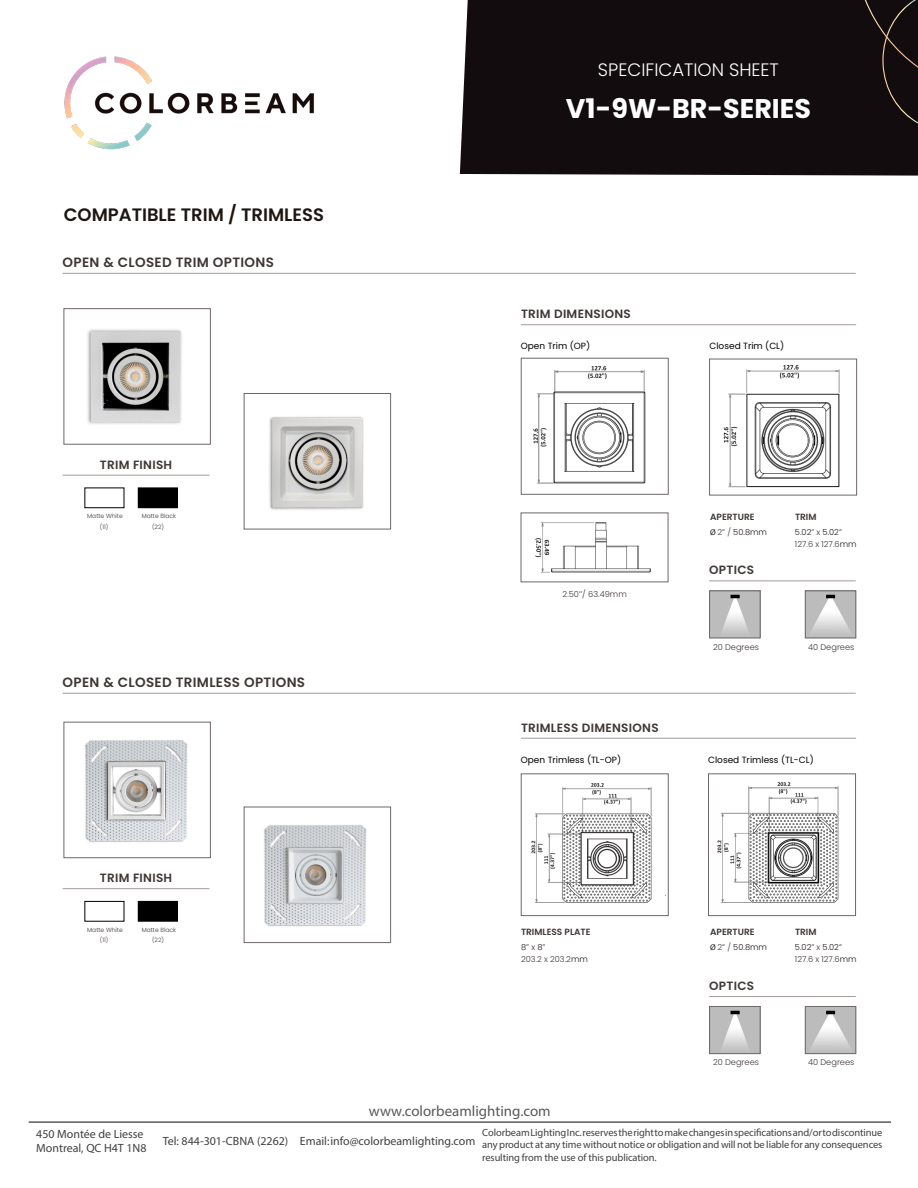
<style>
.page{position:relative;width:918px;height:1188px;background:#fff}
.page>*{position:absolute;margin:0;border:0;box-sizing:border-box;transform-origin:0 0}
.t1{font:700 27px "Poppins";color:#fff}
.t2{font:600 18px "Poppins";color:#1d1714}
.t3{font:300 18px "Poppins";color:#fff}
.t4{font:15px "Myriad Pro";color:#58595b}
.t5{font:600 13.5px "Poppins";letter-spacing:.025em;color:#3e3735}
.t6{font:12px/14.4px "Myriad Pro";color:#414042}
.t7{font:600 12px "Poppins";letter-spacing:.025em;color:#3e3735}
.t8{font:10.5px/12.6px "Myriad Pro";letter-spacing:-.01em;color:#414042;text-align:justify}
.t9{font:9px "Poppins";color:#000}
.t10{font:600 9px "Poppins";color:#3e3735}
.t11{font:300 8.25px/12px "Poppins";color:#3e3735}
.t12{font:300 8.25px "Poppins";color:#1d1714}
.t13{font:300 6px/10.5px "Poppins";color:#3e3735;text-align:center}
.s1{font-family:"Myriad Pro";font-weight:400}
.s2{color:#3e3735}
.s3{color:#1d1714}
</style>
<div class="page">
<div style="left:460px;top:0;width:458px;height:176px;background:#120c0e"></div>
<svg style="left:865px;top:0;width:53px;height:124px"></svg>
<hr style="left:29px;top:1121px;width:862px;height:2px;background:#58595b">
<img style="left:64px;top:56px;width:250px;height:94px">
<div style="left:64px;top:308px;width:147px;height:136px;border:1px solid #6e6869"></div>
<div style="left:64px;top:722px;width:147px;height:136px;border:1px solid #6e6869"></div>
<div style="left:244px;top:393px;width:147px;height:136px;border:1px solid #6e6869"></div>
<div style="left:244px;top:807px;width:147px;height:136px;border:1px solid #6e6869"></div>
<div style="left:521px;top:358px;width:147px;height:136px;border:1px solid #6e6869"></div>
<div style="left:709px;top:359px;width:148px;height:136px;border:1px solid #6e6869"></div>
<div style="left:521px;top:513px;width:147px;height:69px;border:1px solid #6e6869"></div>
<img style="left:87px;top:329px;width:95px;height:95px">
<img style="left:85px;top:740px;width:103px;height:102px">
<img style="left:269px;top:416px;width:95px;height:94px">
<img style="left:264px;top:825px;width:103px;height:101px">
<img style="left:533px;top:366px;width:113px;height:118px">
<img style="left:723px;top:364px;width:117px;height:124px">
<img style="left:535px;top:522px;width:116px;height:51px">
<img style="left:711px;top:593px;width:47px;height:43px">
<div style="left:709px;top:591px;width:51px;height:47px;border:1px solid #6e6869"></div>
<img style="left:807px;top:593px;width:47px;height:43px">
<div style="left:805px;top:591px;width:51px;height:47px;border:1px solid #6e6869"></div>
<div style="left:85px;top:488px;width:39px;height:20px;border:1px solid #000"></div>
<div style="left:85px;top:901px;width:39px;height:20px;border:1px solid #000"></div>
<div style="left:138px;top:488px;width:39px;height:20px;background:#000"></div>
<div style="left:138px;top:901px;width:39px;height:20px;background:#000"></div>
<hr style="left:521px;top:324px;width:335px;height:1px;background:#a29c9a">
<hr style="left:63px;top:273px;width:793px;height:1px;background:#a29c9a">
<hr style="left:63px;top:693px;width:793px;height:1px;background:#a29c9a">
<hr style="left:709px;top:581px;width:147px;height:1px;background:#a29c9a">
<hr style="left:63px;top:475px;width:147px;height:1px;background:#a29c9a">
<hr style="left:63px;top:888px;width:147px;height:1px;background:#a29c9a">
<div style="left:521px;top:774px;width:147px;height:142px;border:1px solid #6e6869"></div>
<div style="left:708px;top:774px;width:148px;height:142px;border:1px solid #6e6869"></div>
<img style="left:531px;top:783px;width:135px;height:120px">
<img style="left:717px;top:782px;width:122px;height:121px">
<img style="left:711px;top:1008px;width:47px;height:44px">
<div style="left:709px;top:1006px;width:51px;height:48px;border:1px solid #6e6869"></div>
<img style="left:807px;top:1008px;width:47px;height:44px">
<div style="left:805px;top:1006px;width:51px;height:48px;border:1px solid #6e6869"></div>
<hr style="left:521px;top:738px;width:335px;height:1px;background:#a29c9a">
<hr style="left:709px;top:996px;width:147px;height:1px;background:#a29c9a">
<h2 class="t2" style="left:64px;top:204px;width:262px">COMPATIBLE TRIM / TRIMLESS</h2>
<p class="t5" style="left:63px;top:254px;width:213px">OPEN &amp; CLOSED TRIM OPTIONS</p>
<p class="t7" style="left:100px;top:457px;width:74px">TRIM FINISH</p>
<p class="t13" style="left:87px;top:511px;width:37px">Matte White (11)</p>
<p class="t13" style="left:142px;top:511px;width:36px">Matte Black (22)</p>
<p class="t5" style="left:63px;top:674px;width:244px">OPEN &amp; CLOSED TRIMLESS OPTIONS</p>
<p class="t7" style="left:100px;top:871px;width:74px">TRIM FINISH</p>
<p class="t13" style="left:87px;top:925px;width:37px">Matte White (11)</p>
<p class="t13" style="left:142px;top:925px;width:36px">Matte Black (22)</p>
<h2 class="t3" style="left:598px;top:60px;width:183px">SPECIFICATION SHEET</h2>
<h1 class="t1" style="left:566px;top:93px;width:247px">V1-9W-BR-SERIES</h1>
<p class="t7" style="left:521px;top:307px;width:111px">TRIM DIMENSIONS</p>
<p class="t9" style="left:521px;top:341px;width:71px">Open Trim (OP)</p>
<p class="t9" style="left:709px;top:341px;width:76px">Closed Trim (CL)</p>
<p class="t10" style="left:710px;top:511px;width:46px">APERTURE</p>
<p class="t10" style="left:795px;top:511px;width:23px">TRIM</p>
<p class="t12" style="left:710px;top:527px;width:58px"><span class="s1">Ø</span> <span class="s2">2” /</span> 50.8mm</p>
<p class="t11" style="left:795px;top:526px;width:63px"><span class="s3">5.02</span>” x <span class="s3">5.02</span>”<br>127.6 x 127.6<span class="s3">mm</span></p>
<p class="t11" style="left:563px;top:588px;width:66px">2.50’’/ 63.49mm</p>
<p class="t7" style="left:521px;top:721px;width:139px">TRIMLESS DIMENSIONS</p>
<p class="t7" style="left:709px;top:563px;width:46px">OPTICS</p>
<p class="t11" style="left:713px;top:641px;width:48px">20 Degrees</p>
<p class="t11" style="left:808px;top:641px;width:48px">40 Degrees</p>
<p class="t9" style="left:521px;top:754px;width:102px">Open Trimless (TL-OP)</p>
<p class="t9" style="left:708px;top:754px;width:107px">Closed Trimless (TL-CL)</p>
<p class="t10" style="left:521px;top:927px;width:71px">TRIMLESS PLATE</p>
<p class="t10" style="left:710px;top:927px;width:46px">APERTURE</p>
<p class="t10" style="left:795px;top:927px;width:23px">TRIM</p>
<p class="t12" style="left:710px;top:943px;width:58px"><span class="s1">Ø</span> <span class="s2">2” /</span> 50.8mm</p>
<p class="t11" style="left:795px;top:941px;width:63px"><span class="s3">5.02</span>” x <span class="s3">5.02</span>”<br>127.6 x 127.6<span class="s3">mm</span></p>
<p class="t11" style="left:521px;top:941px;width:68px"><span class="s3">8</span>” x <span class="s3">8</span>”<br>203.2 x 203.2<span class="s3">mm</span></p>
<p class="t7" style="left:709px;top:979px;width:46px">OPTICS</p>
<h3 class="t4" style="left:369px;top:1102px;width:183px">www.colorbeamlighting.com</h3>
<p class="t11" style="left:713px;top:1057px;width:48px">20 Degrees</p>
<p class="t11" style="left:808px;top:1057px;width:48px">40 Degrees</p>
<p class="t6" style="left:36px;top:1127px;width:112px">450 Montée de Liesse<br>Montreal, QC H4T 1N8</p>
<p class="t6" style="left:300px;top:1133px;width:177px">Email: info@colorbeamlighting.com</p>
<p class="t8" style="left:482px;top:1126px;width:402px">Colorbeam Lighting Inc. reserves the right to make changes in specifications and/or to discontinue any product at any time without notice or obligation and will not be liable for any consequences resulting from the use of this publication.</p>
<p class="t6" style="left:163px;top:1133px;width:127px">Tel: 844-301-CBNA (2262)</p>
</div>
